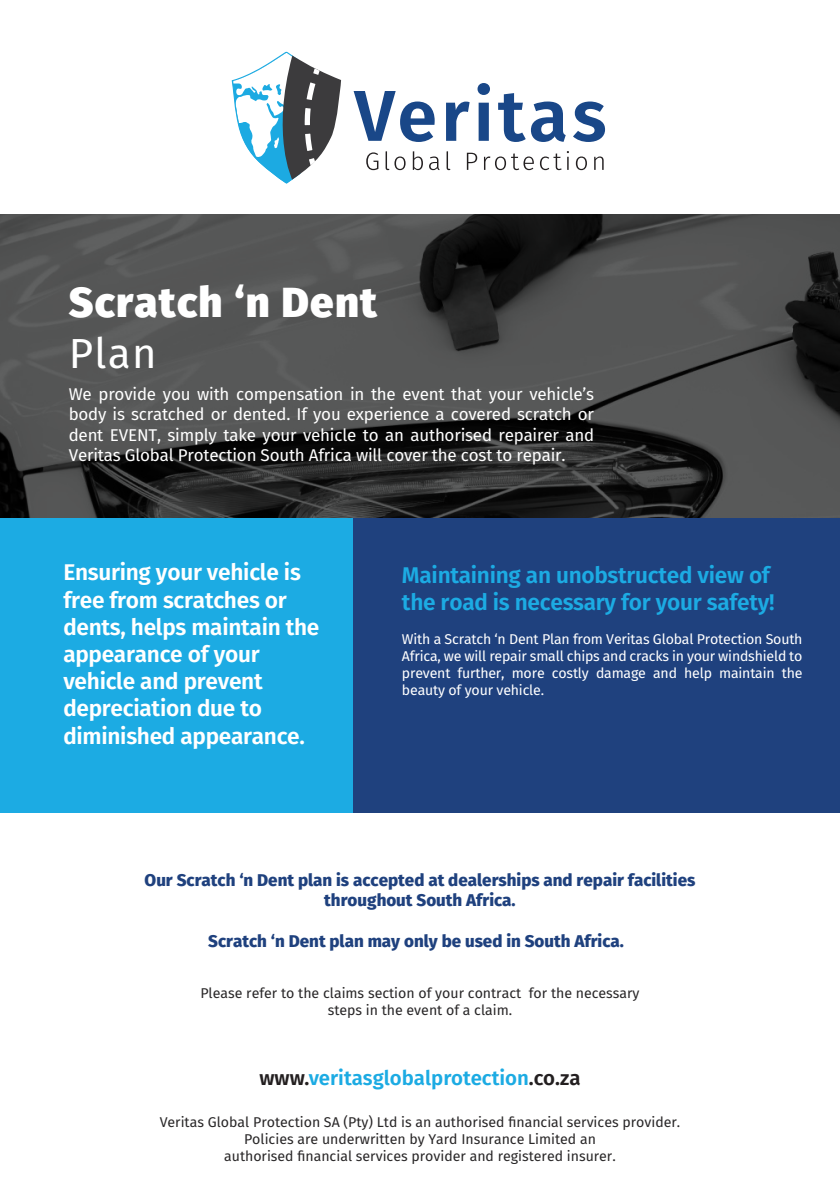
<style>
.page{position:relative;width:840px;height:1191px;background:#fff}
.page>*{position:absolute;margin:0;border:0;box-sizing:border-box;transform-origin:0 0}
.t1{font:800 42px "Fira Sans";letter-spacing:.03em;color:#fff}
.t2{font:42px "Fira Sans";color:#fff}
.t3{font:600 22.6px/27.2px "Fira Sans";letter-spacing:-.01em;color:#fff}
.t4{font:600 22.6px/27.2px "Fira Sans";letter-spacing:-.01em;color:#1cabe3}
.t5{font:600 20.4px "Fira Sans";color:#1cabe3}
.t6{font:17px/20.4px "Fira Sans";letter-spacing:-.01em;color:#fff;text-align:justify}
.t7{font:800 17px/20.4px "Fira Sans";color:#1f417e;text-align:center}
.t8{font:14.2px/17px "Fira Sans";color:#292728;text-align:center}
.t9{font:14.2px/17px "Fira Sans";letter-spacing:-.01em;color:#fff;text-align:justify}
.s1{color:#231f20}
</style>
<div class="page">
<svg style="left:0;top:215px;width:839px;height:303px;background:#434444"></svg>
<svg style="left:353px;top:91px;width:81px;height:51px"></svg>
<svg style="left:446px;top:102px;width:23px;height:39px"></svg>
<svg style="left:477px;top:83px;width:12px;height:58px"></svg>
<svg style="left:498px;top:93px;width:67px;height:49px"></svg>
<svg style="left:573px;top:101px;width:31px;height:41px"></svg>
<svg style="left:366px;top:152px;width:12px;height:18px"></svg>
<svg style="left:385px;top:151px;width:20px;height:19px"></svg>
<svg style="left:412px;top:151px;width:10px;height:19px"></svg>
<svg style="left:429px;top:156px;width:10px;height:14px"></svg>
<svg style="left:446px;top:151px;width:4px;height:19px"></svg>
<svg style="left:466px;top:153px;width:11px;height:17px"></svg>
<svg style="left:484px;top:153px;width:49px;height:17px"></svg>
<svg style="left:539px;top:151px;width:29px;height:19px"></svg>
<svg style="left:575px;top:156px;width:11px;height:14px"></svg>
<svg style="left:594px;top:156px;width:9px;height:14px"></svg>
<svg style="left:231px;top:51px;width:110px;height:133px"></svg>
<div style="left:0;top:518px;width:353px;height:295px;background:#1cabe3"></div>
<div style="left:353px;top:518px;width:486px;height:295px;background:#1f417e"></div>
<h1 class="t1" style="left:69px;top:265px;width:309px">Scratch ‘n Dent</h1>
<h1 class="t2" style="left:69px;top:321px;width:89px">Plan</h1>
<p class="t6" style="left:69px;top:383px;width:526px">We provide you with compensation in the event that your vehicle’s body is scratched or dented. If you experience a covered scratch or dent EVENT, simply take your vehicle to an authorised repairer and Veritas Global Protection South Africa will cover the cost to repair.</p>
<h2 class="t3" style="left:63px;top:557px;width:257px">Ensuring your vehicle is free from scratches or dents, helps maintain the appearance of your vehicle and prevent depreciation due to diminished appearance.</h2>
<h2 class="t4" style="left:402px;top:560px;width:374px">Maintaining an unobstructed view of the road is necessary for your safety!</h2>
<p class="t9" style="left:402px;top:630px;width:402px">With a Scratch ‘n Dent Plan from Veritas Global Protection South Africa, we will repair small chips and cracks in your windshield to prevent further, more costly damage and help maintain the beauty of your vehicle.</p>
<p class="t7" style="left:144px;top:868px;width:552px">Our Scratch ‘n Dent plan is accepted at dealerships and repair facilities throughout South Africa.</p>
<p class="t7" style="left:208px;top:929px;width:417px">Scratch ‘n Dent plan may only be used in South Africa.</p>
<p class="t8" style="left:200px;top:984px;width:440px">Please refer to the claims section of your contract for the necessary steps in the event of a claim.</p>
<h3 class="t5" style="left:259px;top:1061px;width:322px"><span class="s1">www.</span>veritasglobalprotection<span class="s1">.co.za</span></h3>
<p class="t8" style="left:160px;top:1112px;width:522px">Veritas Global Protection SA (Pty) Ltd is an authorised financial services provider.<br>Policies are underwritten by Yard Insurance Limited an<br>authorised financial services provider and registered insurer.</p>
</div>
